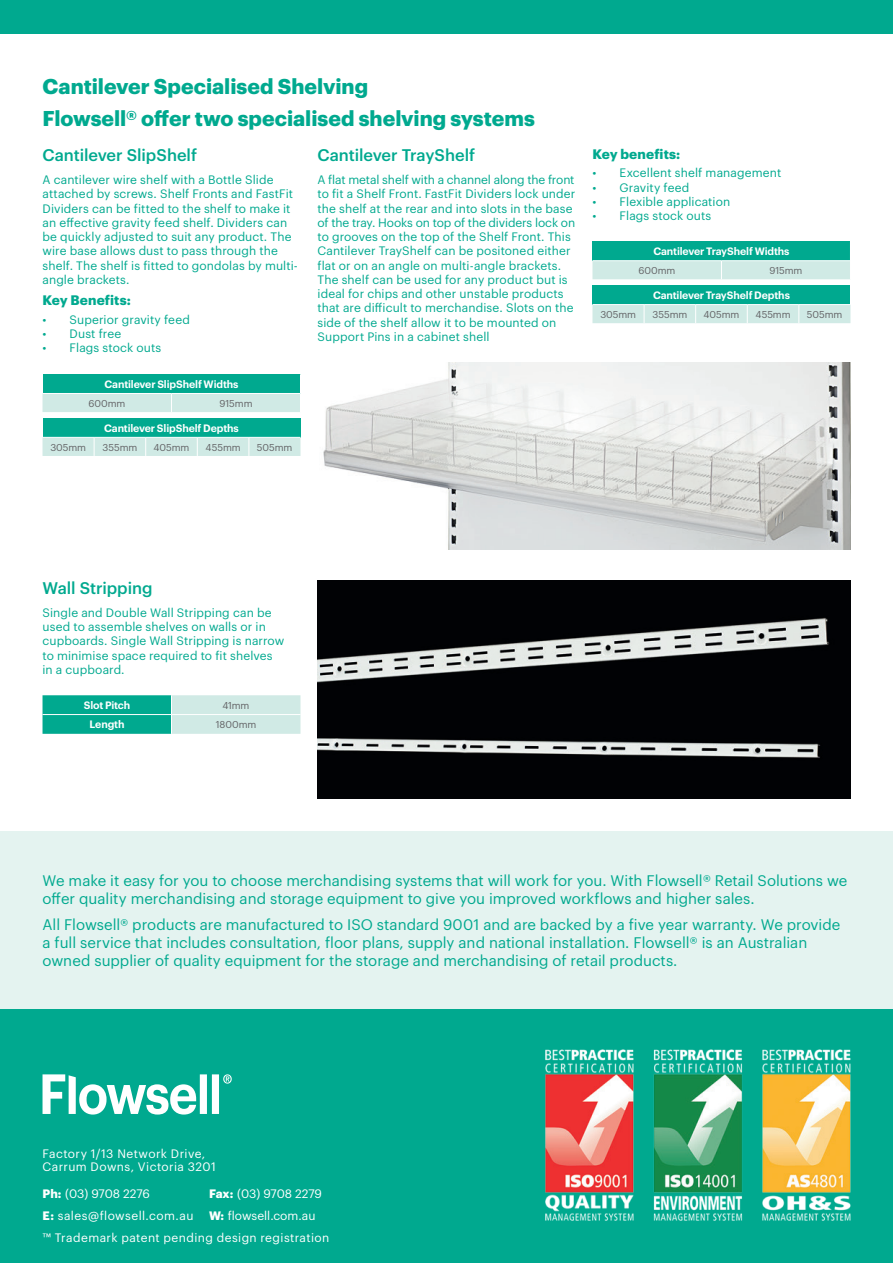
<style>
.page{position:relative;width:893px;height:1263px;background:#fff}
.page>*{position:absolute;margin:0;border:0;box-sizing:border-box;transform-origin:0 0}
.t1{font:700 21px/32.5px "Graphik";color:#00a98f}
.t2{font:500 16.5px "Graphik";letter-spacing:-.005em;color:#00a98f}
.t3{font:15px/18px "Graphik";color:#00a98f}
.t4{font:700 13.5px "Graphik";letter-spacing:.01em;color:#00a98f}
.t5{font:12px/14.2px "Graphik";letter-spacing:.01em;color:#00a98f}
.t6{font:12px/13.5px "Graphik";letter-spacing:.03em;color:#fff}
.t7{font:12px "Graphik";letter-spacing:-.01em;color:#fff}
.t8{font:600 10.5px "Graphik";letter-spacing:-.015em;color:#fff}
.t9{font:9.75px "Graphik";letter-spacing:-.01em;color:#636366}
.s1{font-weight:700}
</style>
<div class="page">
<div style="left:0;top:1007px;width:893px;height:256px;background:#00a98f"></div>
<svg style="left:43px;top:1074px;width:189px;height:40px"></svg>
<div style="left:0;top:0;width:893px;height:34px;background:#00a98f"></div>
<div style="left:0;top:831px;width:893px;height:178px;background:#e4f3f0"></div>
<svg style="left:43px;top:374px;width:258px;height:38px;background:#69caba"></svg>
<div style="left:43px;top:418px;width:257px;height:19px;background:#00a98f"></div>
<svg style="left:43px;top:437px;width:257px;height:19px;background:#d2ebe6"></svg>
<svg style="left:592px;top:241px;width:258px;height:38px;background:#68c9ba"></svg>
<div style="left:592px;top:285px;width:258px;height:20px;background:#00a98f"></div>
<hr style="left:592px;top:304px;width:52px;height:1px;background:#fff">
<hr style="left:644px;top:304px;width:52px;height:1px;background:#fff">
<hr style="left:696px;top:304px;width:51px;height:1px;background:#fff">
<hr style="left:747px;top:304px;width:52px;height:1px;background:#fff">
<hr style="left:799px;top:304px;width:51px;height:1px;background:#fff">
<div style="left:592px;top:305px;width:258px;height:18px;background:#d0eae5"></div>
<svg style="left:43px;top:695px;width:257px;height:39px;background:#6ecbbc"></svg>
<img style="left:545px;top:1049px;width:306px;height:172px">
<img style="left:323px;top:362px;width:527px;height:188px">
<img style="left:317px;top:580px;width:533px;height:218px">
<h1 class="t1" style="left:43px;top:68px;width:494px">Cantilever Specialised Shelving<br>Flowsell® offer two specialised shelving systems</h1>
<h2 class="t2" style="left:43px;top:143px;width:156px">Cantilever SlipShelf</h2>
<p class="t5" style="left:43px;top:172px;width:257px">A cantilever wire shelf with a Bottle Slide attached by screws. Shelf Fronts and FastFit Dividers can be fitted to the shelf to make it an effective gravity feed shelf. Dividers can be quickly adjusted to suit any product. The wire base allows dust to pass through the shelf. The shelf is fitted to gondolas by multi&shy;angle brackets.</p>
<p class="t4" style="left:43px;top:290px;width:90px">Key Benefits:</p>
<p class="t5" style="left:43px;top:311px;width:149px">• Superior gravity feed</p>
<p class="t5" style="left:43px;top:325px;width:80px">• Dust free</p>
<p class="t5" style="left:43px;top:340px;width:120px">• Flags stock outs</p>
<p class="t8" style="left:105px;top:376px;width:135px">Cantilever SlipShelf Widths</p>
<p class="t9" style="left:89px;top:396px;width:38px">600mm</p>
<p class="t9" style="left:219px;top:396px;width:35px">915mm</p>
<p class="t8" style="left:104px;top:420px;width:136px">Cantilever SlipShelf Depths</p>
<p class="t9" style="left:50px;top:440px;width:37px">305mm</p>
<p class="t9" style="left:102px;top:440px;width:36px">355mm</p>
<p class="t9" style="left:154px;top:440px;width:37px">405mm</p>
<p class="t9" style="left:206px;top:440px;width:37px">455mm</p>
<p class="t9" style="left:257px;top:440px;width:37px">505mm</p>
<h2 class="t2" style="left:317px;top:143px;width:159px">Cantilever TrayShelf</h2>
<p class="t5" style="left:317px;top:172px;width:259px">A flat metal shelf with a channel along the front to fit a Shelf Front. FastFit Dividers lock under the shelf at the rear and into slots in the base of the tray. Hooks on top of the dividers lock on to grooves on the top of the Shelf Front. This Cantilever TrayShelf can be positoned either flat or on an angle on multi-angle brackets.<br>The shelf can be used for any product but is ideal for chips and other unstable products that are difficult to merchandise. Slots on the side of the shelf allow it to be mounted on Support Pins in a cabinet shell</p>
<p class="t4" style="left:592px;top:144px;width:89px">Key benefits:</p>
<p class="t5" style="left:592px;top:165px;width:190px">• Excellent shelf management</p>
<p class="t5" style="left:592px;top:179px;width:98px">• Gravity feed</p>
<p class="t5" style="left:592px;top:193px;width:139px">• Flexible application</p>
<p class="t5" style="left:592px;top:208px;width:120px">• Flags stock outs</p>
<p class="t8" style="left:653px;top:244px;width:138px">Cantilever TrayShelf Widths</p>
<p class="t9" style="left:638px;top:263px;width:38px">600mm</p>
<p class="t9" style="left:769px;top:263px;width:35px">915mm</p>
<p class="t8" style="left:653px;top:287px;width:138px">Cantilever TrayShelf Depths</p>
<p class="t9" style="left:600px;top:307px;width:37px">305mm</p>
<p class="t9" style="left:652px;top:307px;width:36px">355mm</p>
<p class="t9" style="left:703px;top:307px;width:37px">405mm</p>
<p class="t9" style="left:755px;top:307px;width:37px">455mm</p>
<p class="t9" style="left:807px;top:307px;width:37px">505mm</p>
<h2 class="t2" style="left:43px;top:575px;width:111px">Wall Stripping</h2>
<p class="t5" style="left:43px;top:604px;width:243px">Single and Double Wall Stripping can be used to assemble shelves on walls or in cupboards. Single Wall Stripping is narrow to minimise space required to fit shelves in a cupboard.</p>
<p class="t8" style="left:84px;top:697px;width:48px">Slot Pitch</p>
<p class="t9" style="left:222px;top:698px;width:29px">41mm</p>
<p class="t8" style="left:90px;top:717px;width:36px">Length</p>
<p class="t9" style="left:216px;top:717px;width:42px">1800mm</p>
<p class="t3" style="left:43px;top:870px;width:806px">We make it easy for you to choose merchandising systems that will work for you. With Flowsell® Retail Solutions we offer quality merchandising and storage equipment to give you improved workflows and higher sales.</p>
<p class="t3" style="left:43px;top:914px;width:799px">All Flowsell® products are manufactured to ISO standard 9001 and are backed by a five year warranty. We provide a full service that includes consultation, floor plans, supply and national installation. Flowsell® is an Australian owned supplier of quality equipment for the storage and merchandising of retail products.</p>
<p class="t6" style="left:43px;top:1145px;width:175px">Factory 1/13 Network Drive,<br>Carrum Downs, Victoria 3201</p>
<p class="t7" style="left:43px;top:1185px;width:109px"><span class="s1">Ph:</span> (03) 9708 2276</p>
<p class="t7" style="left:209px;top:1185px;width:115px"><span class="s1">Fax:</span> (03) 9708 2279</p>
<p class="t6" style="left:43px;top:1208px;width:152px"><span class="s1">E:</span> sales@flowsell.com.au</p>
<p class="t6" style="left:43px;top:1204px;width:288px;line-height:22px;text-indent:167px"><span class="s1">W:</span> flowsell.com.au<br>™ Trademark patent pending design registration</p>
</div>
